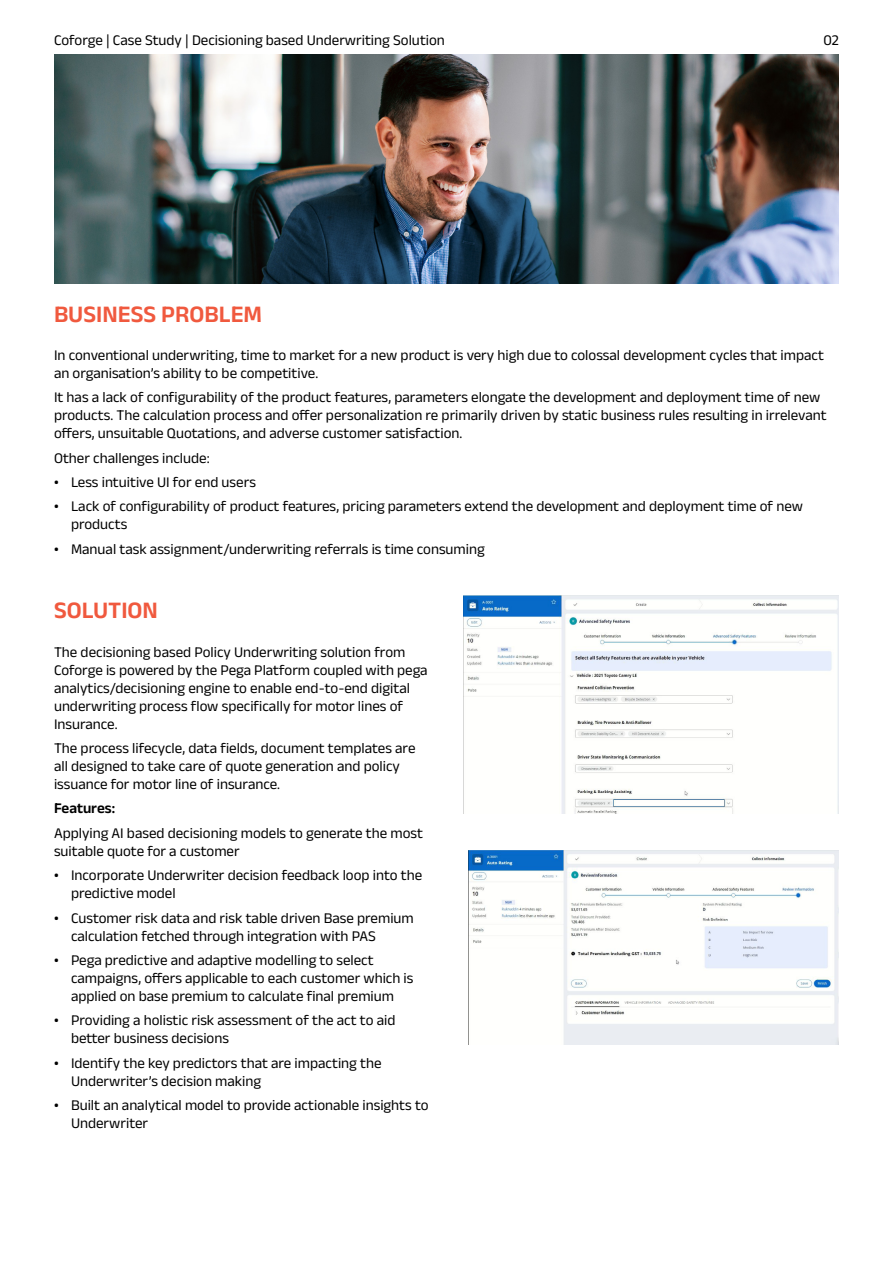
<style>
.page{position:relative;width:893px;height:1263px;background:#fff}
.page>*{position:absolute;margin:0;border:0;box-sizing:border-box;transform-origin:0 0}
.t1{font:600 24px "Anek Devanagari";color:#f0593e}
.t2{font:15px/18px "Anek Devanagari";color:#000}
.t3{font:600 15px "Anek Devanagari";letter-spacing:-.005em;color:#000}
.s1{font-weight:600}
</style>
<div class="page">
<img style="left:54px;top:54px;width:785px;height:230px">
<img style="left:463px;top:595px;width:376px;height:219px">
<img style="left:468px;top:850px;width:371px;height:194px">
<p class="t2" style="left:54px;top:31px;width:392px">Coforge | Case Study | Decisioning based Underwriting Solution</p>
<p class="t2" style="left:824px;top:31px;width:17px">02</p>
<h1 class="t1" style="left:54px;top:299px;width:210px">BUSINESS PROBLEM</h1>
<p class="t2" style="left:54px;top:346px;width:771px">In conventional underwriting, time to market for a new product is very high due to colossal development cycles that impact an organisation’s ability to be competitive.</p>
<p class="t2" style="left:54px;top:388px;width:774px">It has a lack of configurability of the product features, parameters elongate the development and deployment time of new products. The calculation process and offer personalization re primarily driven by static business rules resulting in irrelevant offers, unsuitable Quotations, and adverse customer satisfaction.</p>
<p class="t2" style="left:54px;top:448px;width:157px">Other challenges include:</p>
<p class="t2" style="left:54px;top:473px;width:203px"><span class="s1">•</span> Less intuitive UI for end users</p>
<p class="t2" style="left:71px;top:497px;width:733px;text-indent:-17px"><span class="s1">•</span> Lack of configurability of product features, pricing parameters extend the development and deployment time of new products</p>
<p class="t2" style="left:54px;top:540px;width:432px"><span class="s1">•</span> Manual task assignment/underwriting referrals is time consuming</p>
<h1 class="t1" style="left:54px;top:596px;width:105px">SOLUTION</h1>
<p class="t2" style="left:54px;top:642px;width:375px">The decisioning based Policy Underwriting solution from Coforge is powered by the Pega Platform coupled with pega analytics/decisioning engine to enable end-to-end digital underwriting process flow specifically for motor lines of Insurance.</p>
<p class="t2" style="left:54px;top:739px;width:363px">The process lifecycle, data fields, document templates are all designed to take care of quote generation and policy issuance for motor line of insurance.</p>
<p class="t3" style="left:54px;top:799px;width:63px">Features:</p>
<p class="t2" style="left:54px;top:824px;width:371px">Applying AI based decisioning models to generate the most suitable quote for a customer</p>
<p class="t2" style="left:71px;top:866px;width:353px;text-indent:-17px"><span class="s1">•</span> Incorporate Underwriter decision feedback loop into the predictive model</p>
<p class="t2" style="left:71px;top:908px;width:344px;text-indent:-17px"><span class="s1">•</span> Customer risk data and risk table driven Base premium calculation fetched through integration with PAS</p>
<p class="t2" style="left:71px;top:951px;width:344px;text-indent:-17px"><span class="s1">•</span> Pega predictive and adaptive modelling to select campaigns, offers applicable to each customer which is applied on base premium to calculate final premium</p>
<p class="t2" style="left:71px;top:1011px;width:326px;text-indent:-17px"><span class="s1">•</span> Providing a holistic risk assessment of the act to aid better business decisions</p>
<p class="t2" style="left:71px;top:1053px;width:312px;text-indent:-17px"><span class="s1">•</span> Identify the key predictors that are impacting the<br>Underwriter’s decision making</p>
<p class="t2" style="left:71px;top:1096px;width:359px;text-indent:-17px"><span class="s1">•</span> Built an analytical model to provide actionable insights to<br>Underwriter</p>
</div>
